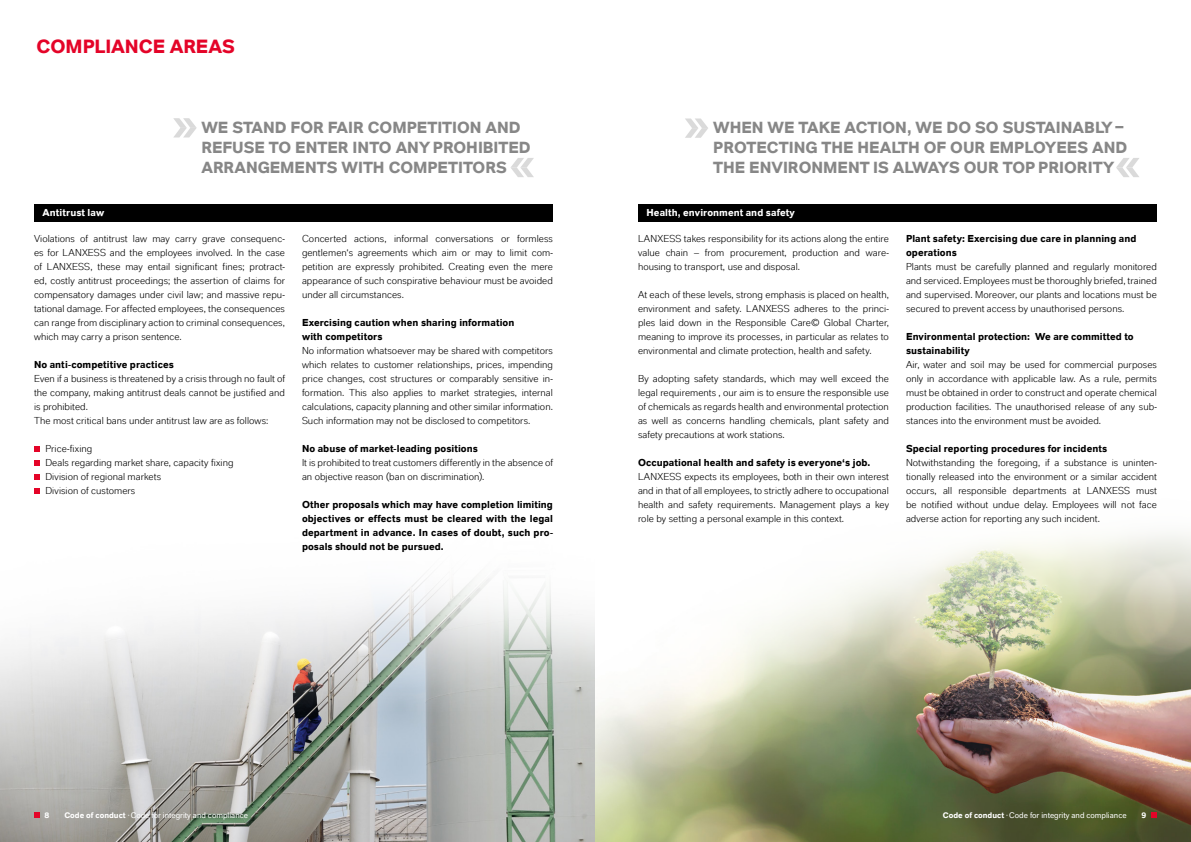
<style>
.page{position:relative;width:1191px;height:842px;background:#fff}
.page>*{position:absolute;margin:0;border:0;box-sizing:border-box;transform-origin:0 0}
.Überschrift_EN{font:700 19px "Lanxess";letter-spacing:-.005em;color:#e40428}
.Überschrift_EN-2{font:700 16px/20px "Lanxess";color:#878787}
.Fließtext_EN{font:10px/14px "Lanxess";letter-spacing:.005em;color:#000;text-align:justify}
.Fließtext_EN-2{font:700 10px/14px "Lanxess";letter-spacing:.005em;color:#000}
.Fließtext_EN-3{font:700 10px "Lanxess";letter-spacing:.01em;color:#fff}
.t1{font:8px "Lanxess Global Invers";color:#fff}
.t2{font:700 8px "Lanxess";color:#fff}
.s1{font-family:"Lanxess";font-weight:700}
</style>
<div class="page">
<img style="left:0;top:729px;width:595px;height:113px">
<img style="left:595px;top:729px;width:596px;height:113px">
<svg style="left:34px;top:812px;width:6px;height:6px"></svg>
<svg style="left:1151px;top:812px;width:6px;height:6px"></svg>
<svg style="left:0;top:460px;width:595px;height:269px"></svg>
<svg style="left:34px;top:447px;width:6px;height:5px"></svg>
<svg style="left:34px;top:461px;width:6px;height:5px"></svg>
<svg style="left:34px;top:475px;width:6px;height:5px"></svg>
<svg style="left:34px;top:489px;width:6px;height:5px"></svg>
<div style="left:34px;top:204px;width:519px;height:17px;background:#000"></div>
<div style="left:638px;top:204px;width:519px;height:17px;background:#000"></div>
<img style="left:595px;top:534px;width:596px;height:195px">
<svg style="left:173px;top:118px;width:24px;height:19px"></svg>
<svg style="left:685px;top:118px;width:23px;height:20px"></svg>
<svg style="left:510px;top:158px;width:24px;height:19px"></svg>
<svg style="left:1116px;top:158px;width:23px;height:19px"></svg>
<p class="Überschrift_EN" style="left:37px;top:33px;width:200px">COMPLIANCE AREAS</p>
<p class="Überschrift_EN-2" style="left:202px;top:117px;width:330px">WE STAND FOR FAIR COMPETITION AND<br>REFUSE TO ENTER INTO ANY PROHIBITED<br>ARRANGEMENTS WITH COMPETITORS</p>
<p class="Überschrift_EN-2" style="left:713px;top:117px;width:415px">WHEN WE TAKE ACTION, WE DO SO SUSTAINABLY –<br>PROTECTING THE HEALTH OF OUR EMPLOYEES AND<br>THE ENVIRONMENT IS ALWAYS OUR TOP PRIORITY</p>
<p class="Fließtext_EN-3" style="left:43px;top:206px;width:63px">Antitrust law</p>
<p class="Fließtext_EN-3" style="left:646px;top:206px;width:150px">Health, environment and safety</p>
<p class="Fließtext_EN" style="left:302px;top:232px;width:252px">Concerted actions, informal conversations or formless gentlemen‘s agreements which aim or may to limit com&shy;petition are expressly prohibited. Creating even the mere appearance of such conspirative behaviour must be avoided under all circumstances.</p>
<p class="Fließtext_EN-2" style="left:302px;top:315px;width:214px">Exercising caution when sharing information with competitors</p>
<p class="Fließtext_EN" style="left:302px;top:344px;width:252px">No information whatsoever may be shared with competitors which relates to customer relationships, prices, impending price changes, cost structures or comparably sensitive in&shy;formation. This also applies to market strategies, internal calculations, capacity planning and other similar information.<br>Such information may not be disclosed to competitors.</p>
<p class="Fließtext_EN-2" style="left:302px;top:441px;width:177px">No abuse of market-leading positions</p>
<p class="Fließtext_EN" style="left:302px;top:456px;width:252px">It is prohibited to treat customers differently in the absence of an objective reason (ban on discrimination).</p>
<p class="Fließtext_EN-2" style="left:302px;top:497px;width:252px;text-align:justify">Other proposals which may have completion limiting objectives or effects must be cleared with the legal department in advance. In cases of doubt, such pro&shy;posals should not be pursued.</p>
<p class="Fließtext_EN" style="left:638px;top:232px;width:252px">LANXESS takes responsibility for its actions along the entire value chain – from procurement, production and ware&shy;housing to transport, use and disposal.</p>
<p class="Fließtext_EN" style="left:638px;top:288px;width:252px">At each of these levels, strong emphasis is placed on health, environment and safety. LANXESS adheres to the princi&shy;ples laid down in the Responsible Care© Global Charter, meaning to improve its processes, in particular as relates to environmental and climate protection, health and safety.</p>
<p class="Fließtext_EN" style="left:638px;top:372px;width:252px">By adopting safety standards, which may well exceed the legal requirements , our aim is to ensure the responsible use of chemicals as regards health and environmental protection as well as concerns handling chemicals, plant safety and safety precautions at work stations.</p>
<p class="Fließtext_EN-2" style="left:638px;top:455px;width:234px">Occupational health and safety is everyone‘s job.</p>
<p class="Fließtext_EN" style="left:638px;top:470px;width:252px">LANXESS expects its employees, both in their own interest and in that of all employees, to strictly adhere to occupational health and safety requirements. Management plays a key role by setting a personal example in this context.</p>
<p class="Fließtext_EN" style="left:34px;top:232px;width:252px">Violations of antitrust law may carry grave consequenc&shy;es for LANXESS and the employees involved. In the case of LANXESS, these may entail significant fines; protract&shy;ed, costly antitrust proceedings; the assertion of claims for compensatory damages under civil law; and massive repu&shy;tational damage. For affected employees, the consequences can range from disciplinary action to criminal consequences, which may carry a prison sentence.</p>
<p class="Fließtext_EN-2" style="left:34px;top:357px;width:141px">No anti-competitive practices</p>
<p class="Fließtext_EN" style="left:34px;top:372px;width:252px">Even if a business is threatened by a crisis through no fault of the company, making antitrust deals cannot be justified and is prohibited.</p>
<p class="Fließtext_EN" style="left:34px;top:414px;width:236px">The most critical bans under antitrust law are as follows:</p>
<p class="Fließtext_EN" style="left:45px;top:442px;width:48px">Price-fixing</p>
<p class="Fließtext_EN" style="left:45px;top:456px;width:190px">Deals regarding market share, capacity fixing</p>
<p class="Fließtext_EN" style="left:45px;top:470px;width:117px">Division of regional markets</p>
<p class="Fließtext_EN" style="left:45px;top:484px;width:91px">Division of customers</p>
<p class="Fließtext_EN-2" style="left:906px;top:231px;width:232px">Plant safety: Exercising due care in planning and operations</p>
<p class="Fließtext_EN" style="left:906px;top:260px;width:252px">Plants must be carefully planned and regularly monitored and serviced. Employees must be thoroughly briefed, trained and supervised. Moreover, our plants and locations must be secured to prevent access by unauthorised persons.</p>
<p class="Fließtext_EN-2" style="left:906px;top:329px;width:229px">Environmental protection: We are committed to sustainability</p>
<p class="Fließtext_EN" style="left:906px;top:358px;width:252px">Air, water and soil may be used for commercial purposes only in accordance with applicable law. As a rule, permits must be obtained in order to construct and operate chemical production facilities. The unauthorised release of any sub&shy;stances into the environment must be avoided.</p>
<p class="Fließtext_EN-2" style="left:906px;top:441px;width:203px">Special reporting procedures for incidents</p>
<p class="Fließtext_EN" style="left:906px;top:456px;width:252px">Notwithstanding the foregoing, if a substance is uninten&shy;tionally released into the environment or a similar accident occurs, all responsible departments at LANXESS must be notified without undue delay. Employees will not face adverse action for reporting any such incident.</p>
<p class="t2" style="left:44px;top:809px;width:6px">8</p>
<p class="t1" style="left:64px;top:810px;width:185px"><span class="s1">Code of conduct</span> · Code for integrity and compliance</p>
<p class="t1" style="left:943px;top:810px;width:185px"><span class="s1">Code of conduct</span> · Code for integrity and compliance</p>
<p class="t2" style="left:1141px;top:809px;width:6px">9</p>
</div>
